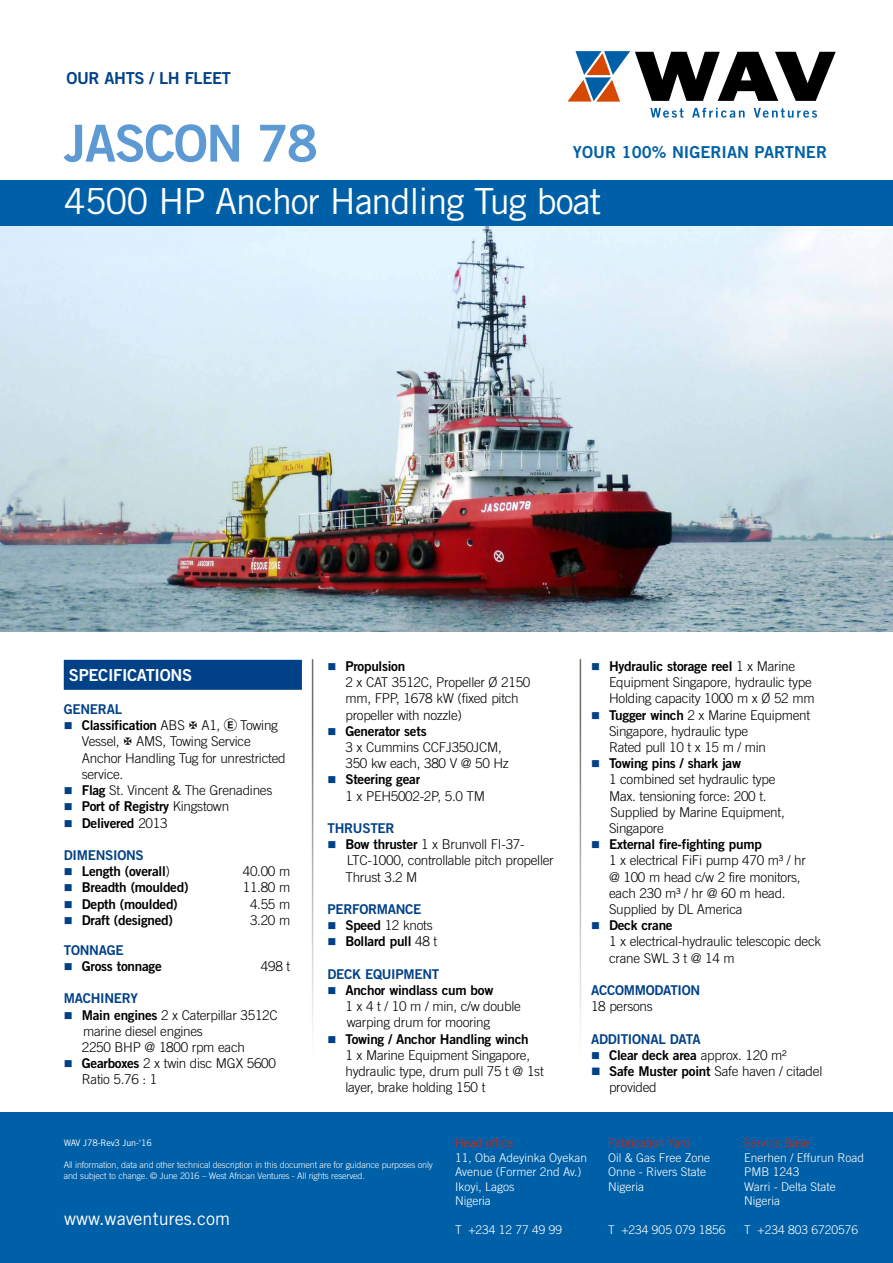
<style>
.page{position:relative;width:893px;height:1263px;background:#fff}
.page>*{position:absolute;margin:0;border:0;box-sizing:border-box;transform-origin:0 0}
.t1{font:51px "Trade Gothic LT Std Bd 2";letter-spacing:-.03em;color:#5d9ad3}
.t2{font:36px "Trade Gothic LT Std";letter-spacing:-.03em;color:#fff}
.t3{font:18px "Trade Gothic LT Std";color:#fff}
.t4{font:16.5px "Trade Gothic LT Std Bd 2";color:#0060a7}
.t5{font:16.5px "Trade Gothic LT Std Bd 2";letter-spacing:-.02em;color:#004188}
.t6{font:16.5px "Trade Gothic LT Std Bd 2";letter-spacing:-.02em;color:#fff}
.t7{font:300 13.5px/16.2px "Trade Gothic LT Std";letter-spacing:-.02em;color:#000}
.t8{font:13.5px "Trade Gothic LT Std Bd 2";letter-spacing:-.02em;color:#000}
.t9{font:13.5px "Trade Gothic LT Std Bd 2";letter-spacing:-.02em;color:#004188}
.t10{font:300 12px/14.4px "Trade Gothic LT Std";color:#fff}
.t11{font:300 12px "Trade Gothic LT Std";color:#e4220a}
.t12{font:300 9px/10.8px "Trade Gothic LT Std";letter-spacing:-.02em;color:#fff}
.t13{font:9px "Trade Gothic LT Std";letter-spacing:-.02em;color:#fff}
.s1{color:#004188}
.s2{font-family:"Trade Gothic LT Std";font-weight:300}
.s3{font-family:"Adobe Gothic Std";font-weight:700}
.s4{font-family:"Trade Gothic LT Std Bd 2";font-weight:400}
</style>
<div class="page">
<img style="left:0;top:225px;width:893px;height:406px">
<div style="left:0;top:180px;width:893px;height:45px;background:#0060a7"></div>
<svg style="left:568px;top:51px;width:268px;height:51px"></svg>
<svg style="left:650px;top:108px;width:33px;height:10px"></svg>
<svg style="left:692px;top:108px;width:53px;height:10px"></svg>
<svg style="left:754px;top:108px;width:63px;height:10px"></svg>
<div style="left:0;top:1112px;width:893px;height:151px;background:#0060a7"></div>
<div style="left:64px;top:660px;width:238px;height:30px;background:#004188"></div>
<p class="t5" style="left:66px;top:68px;width:166px">Our AHTS / LH fleet</p>
<h1 class="t1" style="left:64px;top:112px;width:256px">Jascon 78</h1>
<h2 class="t2" style="left:64px;top:180px;width:539px">4500 HP Anchor Handling Tug boat</h2>
<p class="t4" style="left:573px;top:142px;width:256px">Your 100% Nigerian partn er</p>
<p class="t6" style="left:69px;top:665px;width:113px">Specifications</p>
<p class="t9" style="left:64px;top:701px;width:60px">Gen eral</p>
<p class="t8" style="left:64px;top:717px;width:216px"><span class="s1">■</span> Classification <span class="s2">ABS A1,</span> <span class="s3">ⓔ</span> <span class="s2">Towing</span></p>
<p class="t7" style="left:82px;top:733px;width:205px">Vessel, AMS, Towing Service<br>Anchor Handling Tug for unrestricted service.</p>
<p class="t7" style="left:64px;top:782px;width:210px"><span class="s1">■</span> <span class="s4">Flag</span> St. Vincent &amp; The Grenadines</p>
<p class="t8" style="left:64px;top:798px;width:167px"><span class="s1">■</span> Port of Registry <span class="s2">Kingstown</span></p>
<p class="t8" style="left:64px;top:814px;width:105px"><span class="s1">■</span> Delivered <span class="s2">2013</span></p>
<p class="t9" style="left:64px;top:847px;width:82px">DI MENSIONS</p>
<p class="t8" style="left:64px;top:863px;width:108px"><span class="s1">■</span> Length (overall<span class="s2">)</span></p>
<p class="t7" style="left:243px;top:863px;width:49px">40.00 m</p>
<p class="t8" style="left:64px;top:879px;width:126px"><span class="s1">■</span> Breadth (moulded)</p>
<p class="t7" style="left:243px;top:879px;width:49px">11.80 m</p>
<p class="t8" style="left:64px;top:895px;width:116px"><span class="s1">■</span> Depth (moulded)</p>
<p class="t7" style="left:250px;top:895px;width:42px">4.55 m</p>
<p class="t8" style="left:64px;top:911px;width:111px"><span class="s1">■</span> Draft (designed)</p>
<p class="t7" style="left:250px;top:912px;width:42px">3.20 m</p>
<p class="t9" style="left:64px;top:942px;width:61px">Tonnage</p>
<p class="t8" style="left:64px;top:958px;width:100px"><span class="s1">■</span> Gross tonnage</p>
<p class="t7" style="left:261px;top:958px;width:31px">498 t</p>
<p class="t9" style="left:64px;top:990px;width:76px">MACHINERY</p>
<p class="t7" style="left:82px;top:1006px;width:197px;text-indent:-18px"><span class="s1">■</span> <span class="s4">Main engines</span> 2 x Caterpillar 3512C marine diesel engines<br>2250 BHP @ 1800 rpm each</p>
<p class="t7" style="left:82px;top:1055px;width:196px;text-indent:-18px"><span class="s1">■</span> <span class="s4">Gearboxes</span> 2 x twin disc MGX 5600<br>Ratio 5.76 : 1</p>
<p class="t8" style="left:327px;top:658px;width:79px"><span class="s1">■</span> Propulsion</p>
<p class="t7" style="left:345px;top:674px;width:186px">2 x CAT 3512C, Propeller Ø 2150 mm, FPP, 1678 kW (fixed pitch propeller with nozzle)</p>
<p class="t8" style="left:327px;top:723px;width:101px"><span class="s1">■</span> Generator sets</p>
<p class="t7" style="left:345px;top:739px;width:165px">3 x Cummins CCFJ350JCM,<br>350 kw each, 380 V @ 50 Hz</p>
<p class="t8" style="left:327px;top:771px;width:94px"><span class="s1">■</span> Steering gear</p>
<p class="t7" style="left:345px;top:787px;width:141px">1 x PEH5002-2P, 5.0 TM</p>
<p class="t9" style="left:327px;top:820px;width:52px">THRUSTER</p>
<p class="t7" style="left:345px;top:836px;width:210px;text-indent:-18px"><span class="s1">■</span> <span class="s4">Bow thruster</span> 1 x Brunvoll FI-37-<br>LTC-1000, controllable pitch propeller<br>Thrust 3.2 M</p>
<p class="t9" style="left:327px;top:901px;width:10px">PERFOR</p>
<p class="t9" style="left:377px;top:901px;width:38px">MANCE</p>
<p class="t7" style="left:327px;top:917px;width:107px"><span class="s1">■</span> <span class="s4">Speed</span> 12 knots</p>
<p class="t8" style="left:327px;top:933px;width:111px"><span class="s1">■</span> Bollard pull <span class="s2">48 t</span></p>
<p class="t9" style="left:327px;top:966px;width:114px">Deck Equipm ent</p>
<p class="t8" style="left:327px;top:982px;width:167px"><span class="s1">■</span> Anchor windlass cum bow</p>
<p class="t7" style="left:345px;top:998px;width:177px">1 x 4 t / 10 m / min, c/w double warping drum for mooring</p>
<p class="t8" style="left:327px;top:1030px;width:203px"><span class="s1">■</span> Towing / Anchor Handling winch</p>
<p class="t7" style="left:345px;top:1047px;width:200px">1 x Marine Equipment Singapore, hydraulic type, drum pull 75 t @ 1st layer, brake holding 150 t</p>
<p class="t8" style="left:591px;top:658px;width:206px"><span class="s1">■</span> Hydraulic storage reel <span class="s2">1 x Marine</span></p>
<p class="t7" style="left:609px;top:674px;width:207px">Equipment Singapore, hydraulic type<br>Holding capacity 1000 m x Ø 52 mm</p>
<p class="t7" style="left:609px;top:706px;width:203px;text-indent:-18px"><span class="s1">■</span> <span class="s4">Tugger winch</span> 2 x Marine Equipment<br>Singapore, hydraulic type<br>Rated pull 10 t x 15 m / min</p>
<p class="t8" style="left:591px;top:755px;width:151px"><span class="s1">■</span> Towing pins / shark jaw</p>
<p class="t7" style="left:609px;top:771px;width:177px">1 combined set hydraulic type<br>Max. tensioning force: 200 t.<br>Supplied by Marine Equipment,<br>Singapore</p>
<p class="t8" style="left:591px;top:836px;width:172px"><span class="s1">■</span> External fire-fighting pump</p>
<p class="t7" style="left:609px;top:852px;width:198px">1 x electrical FiFi pump 470 m³ / hr @ 100 m head c/w 2 fire monitors, each 230 m³ / hr @ 60 m head.<br>Supplied by DL America</p>
<p class="t8" style="left:591px;top:917px;width:83px"><span class="s1">■</span> Deck crane</p>
<p class="t7" style="left:609px;top:933px;width:214px">1 x electrical-hydraulic telescopic deck crane SWL 3 t @ 14 m</p>
<p class="t9" style="left:591px;top:982px;width:10px">ACCO</p>
<p class="t9" style="left:624px;top:982px;width:48px">MMODATIO</p>
<p class="t9" style="left:691px;top:982px;width:11px">N</p>
<p class="t7" style="left:591px;top:998px;width:63px">18 persons</p>
<p class="t9" style="left:591px;top:1030px;width:33px">ADDITIO</p>
<p class="t9" style="left:641px;top:1030px;width:46px">NAL DATA</p>
<p class="t8" style="left:591px;top:1047px;width:197px"><span class="s1">■</span> Clear deck area <span class="s2">approx. 120 m²</span></p>
<p class="t7" style="left:609px;top:1063px;width:215px;text-indent:-18px"><span class="s1">■</span> <span class="s4">Safe Muster point</span> Safe haven / citadel provided</p>
<p class="t13" style="left:64px;top:1137px;width:90px">WAV J78-Rev3 Jun-‘16</p>
<p class="t12" style="left:64px;top:1159px;width:371px">All information, data and other technical description in this document are for guidance purposes only and subject to change. © June 2016 – West African Ventures - All rights reserved.</p>
<h3 class="t3" style="left:64px;top:1207px;width:167px">www.waventures.com</h3>
<p class="t11" style="left:455px;top:1136px;width:60px">Head office</p>
<p class="t10" style="left:455px;top:1150px;width:134px">11, Oba Adeyinka Oyekan<br>Avenue (Former 2nd Av.)<br>Ikoyi, Lagos<br>Nigeria</p>
<p class="t10" style="left:455px;top:1222px;width:109px">T +234 12 77 49 99</p>
<p class="t11" style="left:608px;top:1136px;width:84px">Fabrication Yard</p>
<p class="t10" style="left:608px;top:1150px;width:104px">Oil &amp; Gas Free Zone<br>Onne - Rivers State<br>Nigeria</p>
<p class="t10" style="left:608px;top:1222px;width:119px">T +234 905 079 1856</p>
<p class="t11" style="left:744px;top:1136px;width:67px">Service Base</p>
<p class="t10" style="left:744px;top:1150px;width:122px">Enerhen / Effurun Road<br>PMB 1243<br>Warri - Delta State<br>Nigeria</p>
<p class="t10" style="left:744px;top:1222px;width:115px">T +234 803 6720576</p>
</div>
